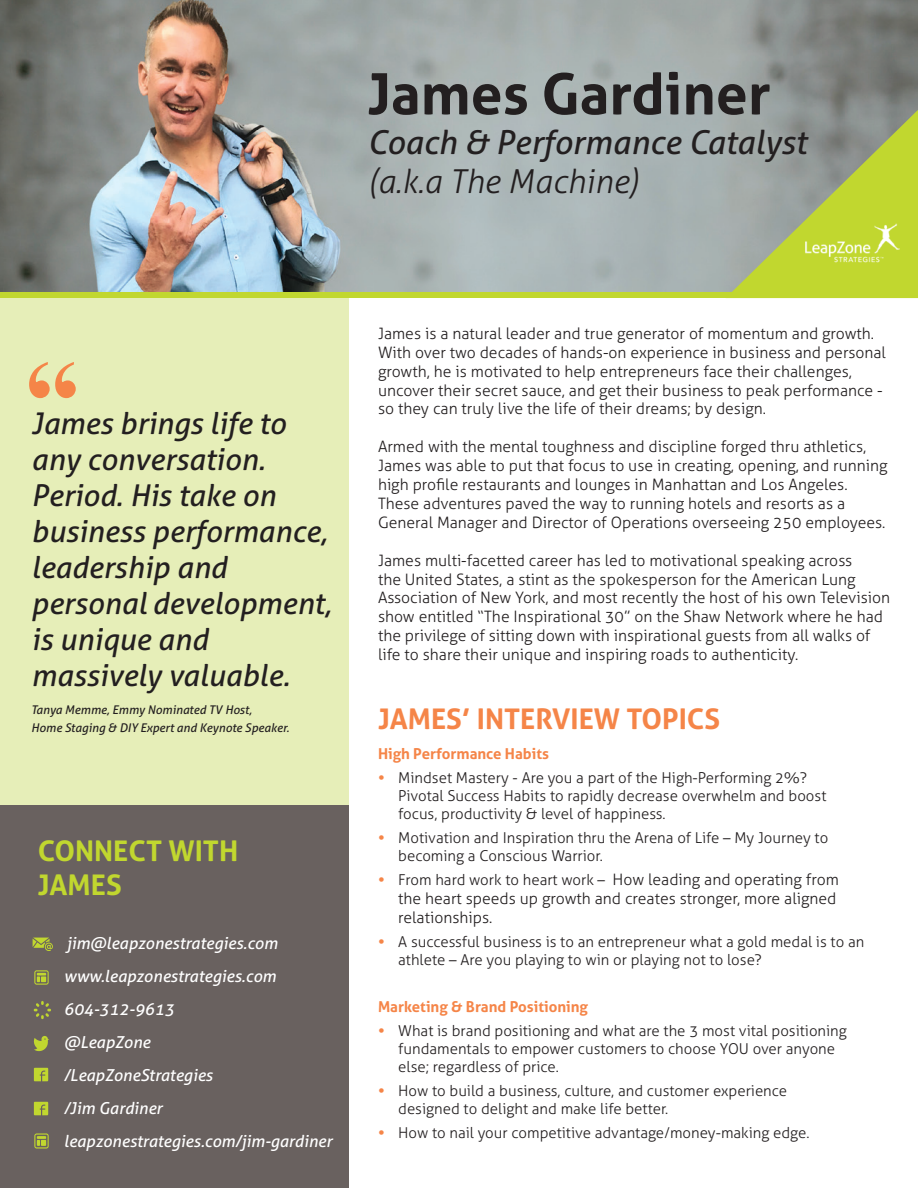
<style>
.page{position:relative;width:918px;height:1188px;background:#fff}
.page>*{position:absolute;margin:0;border:0;box-sizing:border-box;transform-origin:0 0}
.t1{font:700 57px "Aller";color:#231f20}
.t2{font:italic 33px "Aller";color:#231f20}
.t3{font:italic 300 33px "Aller";color:#231f20}
.t4{font:italic 30px/36px "Aller";color:#231f20}
.t5{font:700 28.5px "Aller";color:#f58548}
.t6{font:700 28.5px "Aller";color:#c1d72f}
.t7{font:italic 16.5px "Aller";color:#fff}
.t8{font:300 15.75px/18.9px "Aller";color:#231f20}
.t9{font:300 15px/18px "Aller";color:#231f20}
.t10{font:700 15px "Aller";color:#f58548}
.t11{font:italic 12px/18px "Aller";color:#231f20}
.s1{font-weight:700;color:#f58548}
.s2{font-weight:700;font-size:15px;color:#f58548}
.s3{font-size:15px}
</style>
<div class="page">
<div style="left:0;top:289px;width:349px;height:899px;background:#e6eeb8"></div>
<img style="left:0;top:0;width:918px;height:293px">
<div style="left:0;top:293px;width:918px;height:5px;background:#c1d72f"></div>
<svg style="left:726px;top:110px;width:192px;height:183px;background:#a7b372"></svg>
<img style="left:798px;top:215px;width:110px;height:55px">
<svg style="left:29px;top:362px;width:47px;height:36px"></svg>
<div style="left:0;top:806px;width:349px;height:382px;background:#69615f"></div>
<img style="left:32px;top:937px;width:21px;height:14px">
<img style="left:34px;top:970px;width:15px;height:15px">
<img style="left:33px;top:1001px;width:18px;height:18px">
<img style="left:33px;top:1036px;width:16px;height:16px">
<img style="left:33px;top:1067px;width:16px;height:15px">
<img style="left:33px;top:1101px;width:16px;height:15px">
<img style="left:34px;top:1133px;width:15px;height:16px">
<p class="t1" style="left:367px;top:59px;width:405px">James Gardiner</p>
<p class="t2" style="left:367px;top:122px;width:441px">Coach &amp; Performance Catalyst</p>
<p class="t3" style="left:367px;top:162px;width:273px">(a.k.a The Machine)</p>
<p class="t4" style="left:31px;top:405px;width:298px">James brings life to any conversation.<br>Period. His take on business performance,</p>
<p class="t4" style="left:31px;top:549px;width:302px">leadership and personal development, is unique and massively valuable.</p>
<p class="t11" style="left:31px;top:701px;width:260px">Tanya Memme, Emmy Nominated TV Host,<br>Home Staging &amp; DIY Expert and Keynote Speaker.</p>
<p class="t6" style="left:38px;top:834px;width:202px">CONNECT WITH</p>
<p class="t6" style="left:38px;top:868px;width:85px">JAMES</p>
<p class="t7" style="left:67px;top:934px;width:213px">jim@leapzonestrategies.com</p>
<p class="t7" style="left:64px;top:967px;width:214px">www.leapzonestrategies.com</p>
<p class="t7" style="left:64px;top:1000px;width:112px">604-312-9613</p>
<p class="t7" style="left:64px;top:1033px;width:88px">@LeapZone</p>
<p class="t7" style="left:64px;top:1066px;width:151px">/LeapZoneStrategies</p>
<p class="t7" style="left:64px;top:1099px;width:100px">/Jim Gardiner</p>
<p class="t7" style="left:64px;top:1132px;width:270px">leapzonestrategies.com/jim-gardiner</p>
<p class="t8" style="left:378px;top:324px;width:498px">James is a natural leader and true generator of momentum and growth.</p>
<p class="t8" style="left:378px;top:343px;width:510px">With over two decades of hands-on experience in business and personal growth, he is motivated to help entrepreneurs face their challenges, uncover their secret sauce, and get their business to peak performance - so they can truly live the life of their dreams; by design.</p>
<p class="t8" style="left:378px;top:437px;width:511px">Armed with the mental toughness and discipline forged thru athletics, James was able to put that focus to use in creating, opening, and running high profile restaurants and lounges in Manhattan and Los Angeles.<br>These adventures paved the way to running hotels and resorts as a General Manager and Director of Operations overseeing 250 employees.</p>
<p class="t8" style="left:378px;top:551px;width:514px">James multi-facetted career has led to motivational speaking across<br>the United States, a stint as the spokesperson for the American Lung Association of New York, and most recently the host of his own Television show entitled “The Inspirational 30” on the Shaw Network where he had the privilege of sitting down with inspirational guests from all walks of life to share their unique and inspiring roads to authenticity.</p>
<p class="t5" style="left:378px;top:701px;width:344px">JAMES’ INTERVIEW TOPICS</p>
<p class="t10" style="left:378px;top:744px;width:173px">High Performance Habits</p>
<p class="t9" style="left:398px;top:769px;width:430px;text-indent:-20px"><span class="s1">•</span> Mindset Mastery - Are you a part of the High-Performing 2%?<br>Pivotal Success Habits to rapidly decrease overwhelm and boost focus, productivity &amp; level of happiness.</p>
<p class="t9" style="left:398px;top:829px;width:432px;text-indent:-20px"><span class="s1">•</span> Motivation and Inspiration thru the Arena of Life – My Journey to becoming a Conscious Warrior.</p>
<p class="t8" style="left:378px;top:870px;width:462px"><span class="s2">•</span> <span class="s3">From hard work to heart work –</span> How leading and operating from</p>
<p class="t8" style="left:398px;top:889px;width:440px">the heart speeds up growth and creates stronger, more aligned relationships.</p>
<p class="t9" style="left:398px;top:932px;width:468px;text-indent:-20px"><span class="s1">•</span> A successful business is to an entrepreneur what a gold medal is to an athlete – Are you playing to win or playing not to lose?</p>
<p class="t10" style="left:378px;top:997px;width:212px">Marketing &amp; Brand Positioning</p>
<p class="t9" style="left:398px;top:1022px;width:450px;text-indent:-20px"><span class="s1">•</span> What is brand positioning and what are the 3 most vital positioning fundamentals to empower customers to choose YOU over anyone else; regardless of price.</p>
<p class="t9" style="left:398px;top:1082px;width:390px;text-indent:-20px"><span class="s1">•</span> How to build a business, culture, and customer experience designed to delight and make life better.</p>
<p class="t9" style="left:378px;top:1124px;width:433px"><span class="s1">•</span> How to nail your competitive advantage/money-making edge.</p>
</div>
